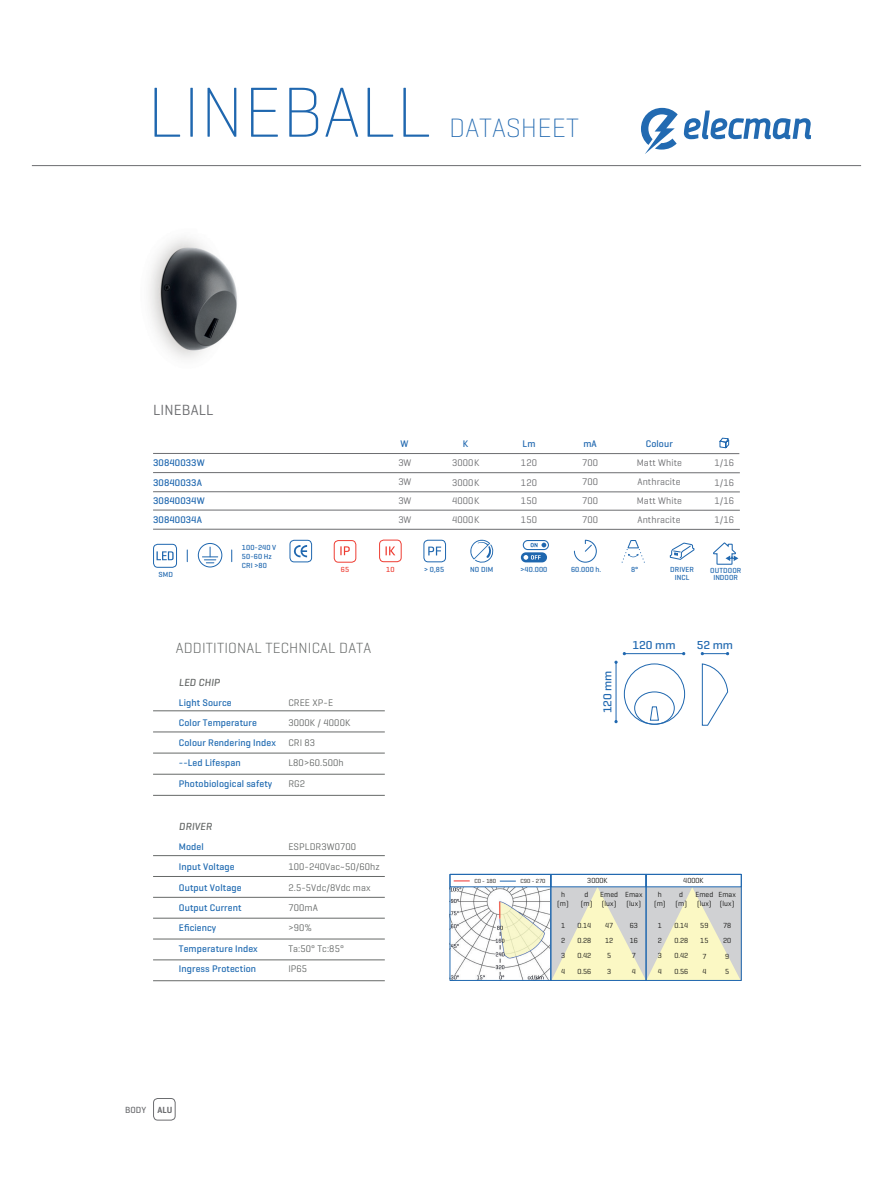
<style>
.page{position:relative;width:893px;height:1191px;background:#fff}
.page>*{position:absolute;margin:0;border:0;box-sizing:border-box;transform-origin:0 0}
.t1{font:200 72px "Geogrotesque";color:#1f67af}
.t2{font:200 27px "Geogrotesque";color:#1f67af}
.t3{font:300 15px "Geogrotesque";letter-spacing:.01em;color:#666968}
.t4{font:15px "Geogrotesque";letter-spacing:.01em;color:#6c6d70}
.t5{font:500 11.7px "Geogrotesque";color:#2068b0;scale:1.04 1}
.t6{font:italic 500 10.5px "Geogrotesque";letter-spacing:.01em;color:#666968}
.t7{font:500 9.75px "Geogrotesque";letter-spacing:.01em;color:#1f6ab1}
.t8{font:9.75px "Geogrotesque";letter-spacing:.01em;color:#666968}
.t9{font:9.75px/19.2px "Geogrotesque";letter-spacing:.01em;color:#6c6d70}
.t10{font:500 9.75px/19.2px "Geogrotesque";letter-spacing:.01em;color:#1f67af}
.t11{font:500 9.15px "Geogrotesque";color:#6c6d70}
.t12{font:600 9.15px "Geogrotesque";color:#6c6d70}
.t13{font:7.5px/15.3px "Geogrotesque";color:#131312}
.t14{font:500 7.5px/9px "Geogrotesque";letter-spacing:.01em;color:#1f67af;text-align:center}
.t15{font:500 7.5px "Geogrotesque";color:#ee3e34}
.t16{font:6px "Geogrotesque";color:#131312}
</style>
<div class="page">
<hr style="left:32px;top:165px;width:829px;height:1px;background:#6c6d70">
<svg style="left:641px;top:108px;width:170px;height:46px"></svg>
<div style="left:624px;top:663px;width:61px;height:61px;border:1px solid #1f67af;border-radius:50%"></div>
<div style="left:634px;top:691px;width:41px;height:33px;border:1px solid #1f67af;border-radius:50%"></div>
<svg style="left:702px;top:663px;width:27px;height:63px"></svg>
<svg style="left:649px;top:706px;width:10px;height:15px"></svg>
<svg style="left:701px;top:652px;width:28px;height:3px"></svg>
<hr style="left:624px;top:653px;width:60px;height:1px;background:#1f67af">
<hr style="left:616px;top:662px;width:1px;height:59px;background:#1f67af">
<img style="left:149px;top:237px;width:88px;height:122px">
<img style="left:452px;top:887px;width:97px;height:91px">
<svg style="left:552px;top:887px;width:188px;height:91px;background:#e4e4cb"></svg>
<div style="left:550px;top:874px;width:96px;height:106px;border:1px solid #1f67af"></div>
<div style="left:646px;top:874px;width:96px;height:106px;border:1px solid #1f67af"></div>
<div style="left:646px;top:874px;width:96px;height:13px;border:1px solid #1f67af"></div>
<div style="left:550px;top:874px;width:96px;height:13px;border:1px solid #1f67af"></div>
<div style="left:450px;top:874px;width:101px;height:13px;border:1px solid #1f67af"></div>
<svg style="left:454px;top:880px;width:16px;height:1px"></svg>
<svg style="left:500px;top:880px;width:16px;height:1px"></svg>
<hr style="left:153px;top:529px;width:587px;height:1px;background:#6c6d70">
<hr style="left:153px;top:472px;width:587px;height:1px;background:#6c6d70">
<hr style="left:153px;top:491px;width:587px;height:1px;background:#6c6d70">
<hr style="left:153px;top:453px;width:586px;height:1px;background:#6c6d70">
<svg style="left:719px;top:437px;width:11px;height:12px"></svg>
<hr style="left:153px;top:510px;width:587px;height:1px;background:#6c6d70">
<svg style="left:521px;top:540px;width:28px;height:22px"></svg>
<svg style="left:574px;top:540px;width:23px;height:22px"></svg>
<svg style="left:622px;top:540px;width:23px;height:22px"></svg>
<div style="left:153px;top:544px;width:24px;height:24px;border:1px solid #1f67af;border-radius:4px"></div>
<svg style="left:157px;top:551px;width:17px;height:9px"></svg>
<svg style="left:669px;top:542px;width:26px;height:18px"></svg>
<div style="left:423px;top:540px;width:23px;height:22px;border:1px solid #1f67af;border-radius:4px"></div>
<svg style="left:428px;top:546px;width:13px;height:9px"></svg>
<svg style="left:470px;top:539px;width:24px;height:24px"></svg>
<div style="left:334px;top:540px;width:22px;height:22px;border:1px solid #ee3e34;border-radius:4px"></div>
<svg style="left:340px;top:546px;width:10px;height:9px"></svg>
<svg style="left:713px;top:542px;width:25px;height:23px"></svg>
<div style="left:289px;top:540px;width:23px;height:22px;border:1px solid #1f67af;border-radius:4px"></div>
<svg style="left:294px;top:545px;width:13px;height:12px"></svg>
<div style="left:153px;top:1098px;width:23px;height:22px;border:1px solid #6c6d70;border-radius:4px"></div>
<div style="left:379px;top:539px;width:23px;height:23px;border:1px solid #ee3e34;border-radius:4px"></div>
<svg style="left:386px;top:546px;width:9px;height:9px"></svg>
<hr style="left:153px;top:710px;width:232px;height:1px;background:#666968">
<hr style="left:153px;top:731px;width:232px;height:1px;background:#666968">
<hr style="left:153px;top:753px;width:232px;height:1px;background:#666968">
<hr style="left:153px;top:774px;width:232px;height:1px;background:#666968">
<hr style="left:153px;top:795px;width:232px;height:1px;background:#666968">
<hr style="left:153px;top:855px;width:232px;height:1px;background:#666968">
<hr style="left:153px;top:876px;width:232px;height:1px;background:#666968">
<hr style="left:153px;top:897px;width:232px;height:1px;background:#666968">
<hr style="left:153px;top:918px;width:232px;height:1px;background:#666968">
<hr style="left:153px;top:938px;width:232px;height:1px;background:#666968">
<hr style="left:153px;top:959px;width:232px;height:1px;background:#666968">
<hr style="left:153px;top:980px;width:232px;height:1px;background:#666968">
<svg style="left:202px;top:547px;width:16px;height:16px"></svg>
<div style="left:198px;top:543px;width:24px;height:24px;border:1px solid #1f67af;border-radius:50%"></div>
<h1 class="t1" style="left:147px;top:67px;width:286px">LINEBALL</h1>
<h2 class="t2" style="left:449px;top:111px;width:131px">DATASHEET</h2>
<h3 class="t4" style="left:153px;top:400px;width:62px">LINEBALL</h3>
<p class="t10" style="left:401px;top:434px;width:9px">W</p>
<p class="t10" style="left:463px;top:434px;width:7px">K</p>
<p class="t10" style="left:523px;top:434px;width:14px">Lm</p>
<p class="t10" style="left:583px;top:434px;width:15px">mA</p>
<p class="t10" style="left:646px;top:434px;width:29px">Colour</p>
<p class="t9" style="left:637px;top:453px;width:47px">Matt White<br>Anthracite</p>
<p class="t9" style="left:714px;top:453px;width:21px">1/16<br>1/16</p>
<p class="t9" style="left:398px;top:453px;width:15px;text-align:justify">3W 3W 3W 3W</p>
<p class="t9" style="left:582px;top:453px;width:18px">700<br>700</p>
<p class="t10" style="left:153px;top:453px;width:53px">30840033W<br>30840033A</p>
<p class="t9" style="left:521px;top:453px;width:18px">120<br>120</p>
<p class="t9" style="left:452px;top:453px;width:29px">3000K<br>3000K</p>
<p class="t10" style="left:153px;top:491px;width:53px">30840034W<br>30840034A</p>
<p class="t9" style="left:521px;top:490px;width:18px">150<br>150</p>
<p class="t9" style="left:582px;top:490px;width:18px">700<br>700</p>
<p class="t9" style="left:637px;top:490px;width:47px">Matt White<br>Anthracite</p>
<p class="t9" style="left:714px;top:490px;width:21px">1/16<br>1/16</p>
<p class="t9" style="left:452px;top:490px;width:29px">4000K<br>4000K</p>
<p class="t14" style="left:158px;top:570px;width:16px">SMD</p>
<p class="t14" style="left:242px;top:542px;width:36px;text-align:left">100-240 V<br>50-60 Hz<br>CRI &gt;80</p>
<p class="t15" style="left:386px;top:564px;width:10px">10</p>
<p class="t15" style="left:341px;top:565px;width:10px">65</p>
<p class="t14" style="left:424px;top:564px;width:21px">&gt; 0,85</p>
<p class="t14" style="left:470px;top:565px;width:25px">NO DIM</p>
<p class="t14" style="left:710px;top:567px;width:33px;line-height:6.8px">OUTDOOR<br>INDOOR</p>
<p class="t14" style="left:520px;top:565px;width:28px">&gt;40.000</p>
<p class="t14" style="left:571px;top:565px;width:32px">60.000 h.</p>
<p class="t14" style="left:631px;top:564px;width:9px">8°</p>
<p class="t14" style="left:670px;top:565px;width:25px;line-height:7.6px">DRIVER<br>INCL</p>
<h3 class="t3" style="left:176px;top:638px;width:197px">ADDITITIONAL TECHNICAL DATA</h3>
<p class="t6" style="left:179px;top:675px;width:42px">LED CHIP</p>
<p class="t7" style="left:179px;top:696px;width:54px">Light Source</p>
<p class="t8" style="left:288px;top:696px;width:46px">CREE XP-E</p>
<p class="t7" style="left:179px;top:716px;width:80px">Color Temperature</p>
<p class="t8" style="left:288px;top:716px;width:64px">3000K / 4000K</p>
<p class="t7" style="left:179px;top:736px;width:99px">Colour Rendering Index</p>
<p class="t8" style="left:288px;top:736px;width:28px">CRI 83</p>
<p class="t7" style="left:179px;top:757px;width:63px">--Led Lifespan</p>
<p class="t8" style="left:288px;top:757px;width:57px">L80&gt;60.500h</p>
<p class="t7" style="left:179px;top:777px;width:95px">Photobiological safety</p>
<p class="t8" style="left:288px;top:777px;width:18px">RG2</p>
<p class="t6" style="left:179px;top:820px;width:35px">DRIVER</p>
<p class="t7" style="left:179px;top:840px;width:26px">Model</p>
<p class="t8" style="left:288px;top:840px;width:69px">ESPLDR3W0700</p>
<p class="t7" style="left:179px;top:861px;width:57px">Input Voltage</p>
<p class="t8" style="left:288px;top:861px;width:93px">100-240Vac~50/60hz</p>
<p class="t7" style="left:179px;top:881px;width:64px">Output Voltage</p>
<p class="t8" style="left:288px;top:881px;width:84px">2.5-5Vdc/8Vdc max</p>
<p class="t7" style="left:179px;top:901px;width:64px">Output Current</p>
<p class="t8" style="left:288px;top:901px;width:31px">700mA</p>
<p class="t7" style="left:179px;top:921px;width:39px">Eficiency</p>
<p class="t8" style="left:288px;top:921px;width:25px">&gt;90%</p>
<p class="t7" style="left:179px;top:942px;width:80px">Temperature Index</p>
<p class="t8" style="left:288px;top:942px;width:57px">Ta:50° Tc:85°</p>
<p class="t7" style="left:179px;top:962px;width:79px">Ingress Protection</p>
<p class="t8" style="left:288px;top:962px;width:20px">IP65</p>
<p class="t11" style="left:125px;top:1103px;width:23px">BODY</p>
<p class="t12" style="left:158px;top:1103px;width:16px">ALU</p>
<p class="t5" style="left:600px;top:713px;width:43px;rotate:-90deg">120 mm</p>
<p class="t5" style="left:632px;top:638px;width:43px">120 mm</p>
<p class="t5" style="left:697px;top:638px;width:36px">52 mm</p>
<p class="t16" style="left:474px;top:877px;width:23px">C0 - 180</p>
<p class="t16" style="left:520px;top:877px;width:26px">C90 - 270</p>
<p class="t13" style="left:557px;top:889px;width:13px;line-height:9px;text-align:center">h (m)</p>
<p class="t13" style="left:561px;top:917px;width:6px;text-align:justify">1<br>2<br>3<br>4</p>
<p class="t13" style="left:587px;top:872px;width:22px">3000K</p>
<p class="t13" style="left:683px;top:872px;width:22px">4000K</p>
<p class="t13" style="left:654px;top:889px;width:13px;line-height:9px;text-align:center">h (m)</p>
<p class="t13" style="left:658px;top:917px;width:6px;text-align:justify">1<br>2<br>3<br>4</p>
<p class="t13" style="left:675px;top:889px;width:13px;line-height:9px;text-align:center">d (m)</p>
<p class="t13" style="left:695px;top:889px;width:19px;line-height:9.1px">Emed (lux)</p>
<p class="t13" style="left:700px;top:917px;width:10px">59<br>15<br>7<br>4</p>
<p class="t13" style="left:581px;top:889px;width:13px;line-height:9px;text-align:center">d (m)</p>
<p class="t13" style="left:600px;top:889px;width:19px;line-height:9px">Emed (lux)</p>
<p class="t13" style="left:605px;top:917px;width:10px">47<br>12<br>5<br>3</p>
<p class="t13" style="left:625px;top:890px;width:19px;line-height:9px">Emax (lux)</p>
<p class="t13" style="left:630px;top:917px;width:10px">63<br>16<br>7<br>4</p>
<p class="t13" style="left:718px;top:890px;width:19px;line-height:9px">Emax (lux)</p>
<p class="t13" style="left:723px;top:917px;width:10px">78<br>20<br>9<br>5</p>
<p class="t13" style="left:577px;top:917px;width:15px;text-align:justify">0.14<br>0.28<br>0.42<br>0.56</p>
<p class="t13" style="left:674px;top:917px;width:15px;text-align:justify">0.14<br>0.28<br>0.42<br>0.56</p>
</div>
